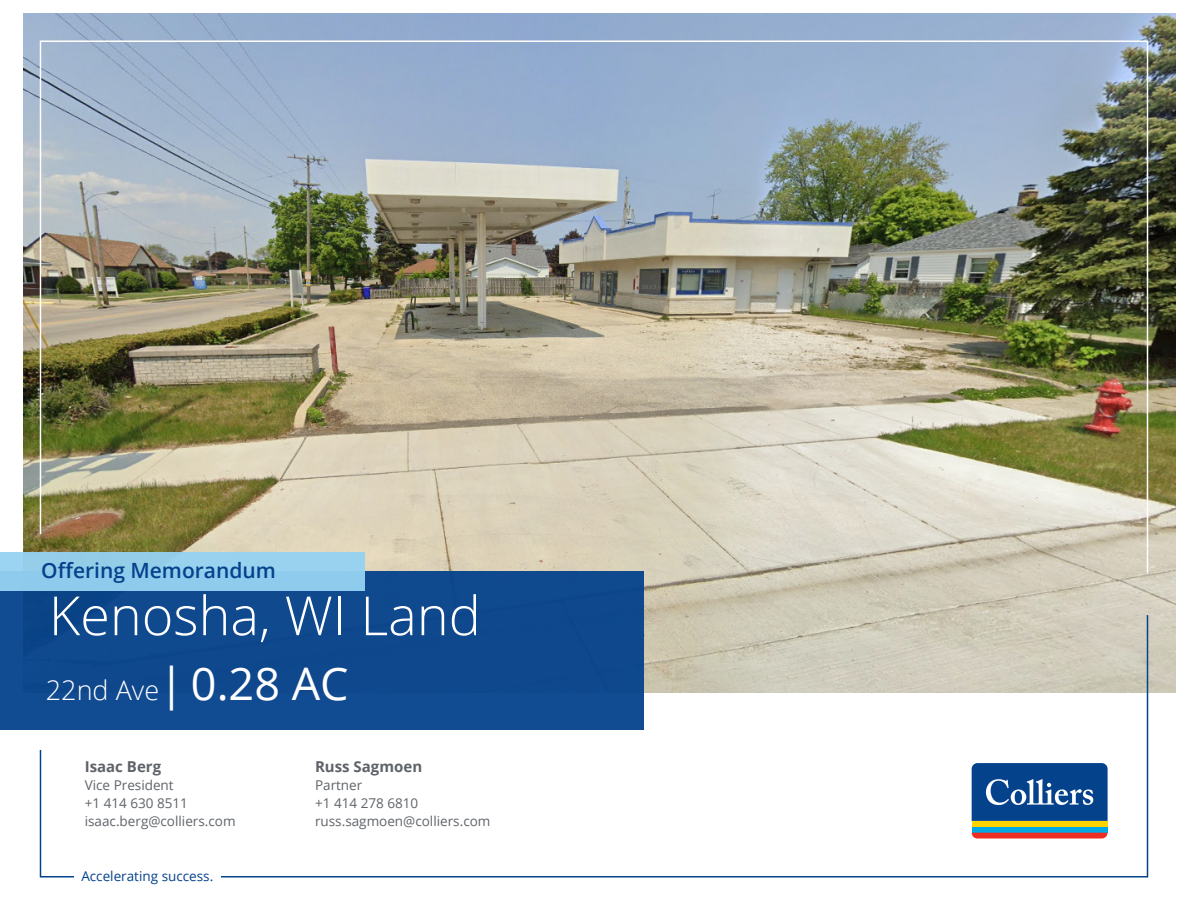
<style>
.page{position:relative;width:1188px;height:918px;background:#fff}
.page>*{position:absolute;margin:0;border:0;box-sizing:border-box;transform-origin:0 0}
.t1{font:300 54px "Open Sans";color:#fff}
.t2{font:300 27px "Open Sans";color:#fff}
.t3{font:600 21px "Open Sans";color:#05428c}
.Body_Text_-_Dark_Grey_CMYK{font:700 15px "Open Sans";color:#5f6369}
.Body_Text_-_Dark_Grey_CMYK-2{font:13.5px "Open Sans";color:#5f6369}
.Body_Text_-_Dark_Blue_CMYK{font:13.5px "Open Sans";color:#05428c}
.s1{font-weight:400;font-size:45px}
</style>
<div class="page">
<img style="left:24px;top:14px;width:1151px;height:678px">
<div style="left:0;top:571px;width:644px;height:159px;background:#0f498e"></div>
<div style="left:0;top:552px;width:364px;height:39px;background:#8ecbec"></div>
<img style="left:39px;top:40px;width:1110px;height:535px">
<svg style="left:39px;top:614px;width:1110px;height:264px"></svg>
<div style="left:74px;top:871px;width:146px;height:19px;background:#fff"></div>
<p class="t3" style="left:41px;top:556px;width:236px">Offering Memorandum</p>
<p class="t1" style="left:49px;top:579px;width:433px">Kenosha, WI Land</p>
<p class="t2" style="left:46px;top:672px;width:304px">22nd Ave<span class="s1">| 0.28 AC</span></p>
<p class="Body_Text_-_Dark_Grey_CMYK" style="left:85px;top:756px;width:78px">Isaac Berg</p>
<p class="Body_Text_-_Dark_Grey_CMYK-2" style="left:85px;top:776px;width:90px">Vice President</p>
<p class="Body_Text_-_Dark_Grey_CMYK-2" style="left:85px;top:794px;width:105px">+1 414 630 8511</p>
<p class="Body_Text_-_Dark_Grey_CMYK-2" style="left:85px;top:812px;width:152px">isaac.berg@colliers.com</p>
<p class="Body_Text_-_Dark_Blue_CMYK" style="left:81px;top:867px;width:133px">Accelerating success.</p>
<p class="Body_Text_-_Dark_Grey_CMYK" style="left:315px;top:756px;width:109px">Russ Sagmoen</p>
<p class="Body_Text_-_Dark_Grey_CMYK-2" style="left:315px;top:776px;width:49px">Partner</p>
<p class="Body_Text_-_Dark_Grey_CMYK-2" style="left:315px;top:794px;width:105px">+1 414 278 6810</p>
<p class="Body_Text_-_Dark_Grey_CMYK-2" style="left:315px;top:812px;width:177px">russ.sagmoen@colliers.com</p>
</div>
